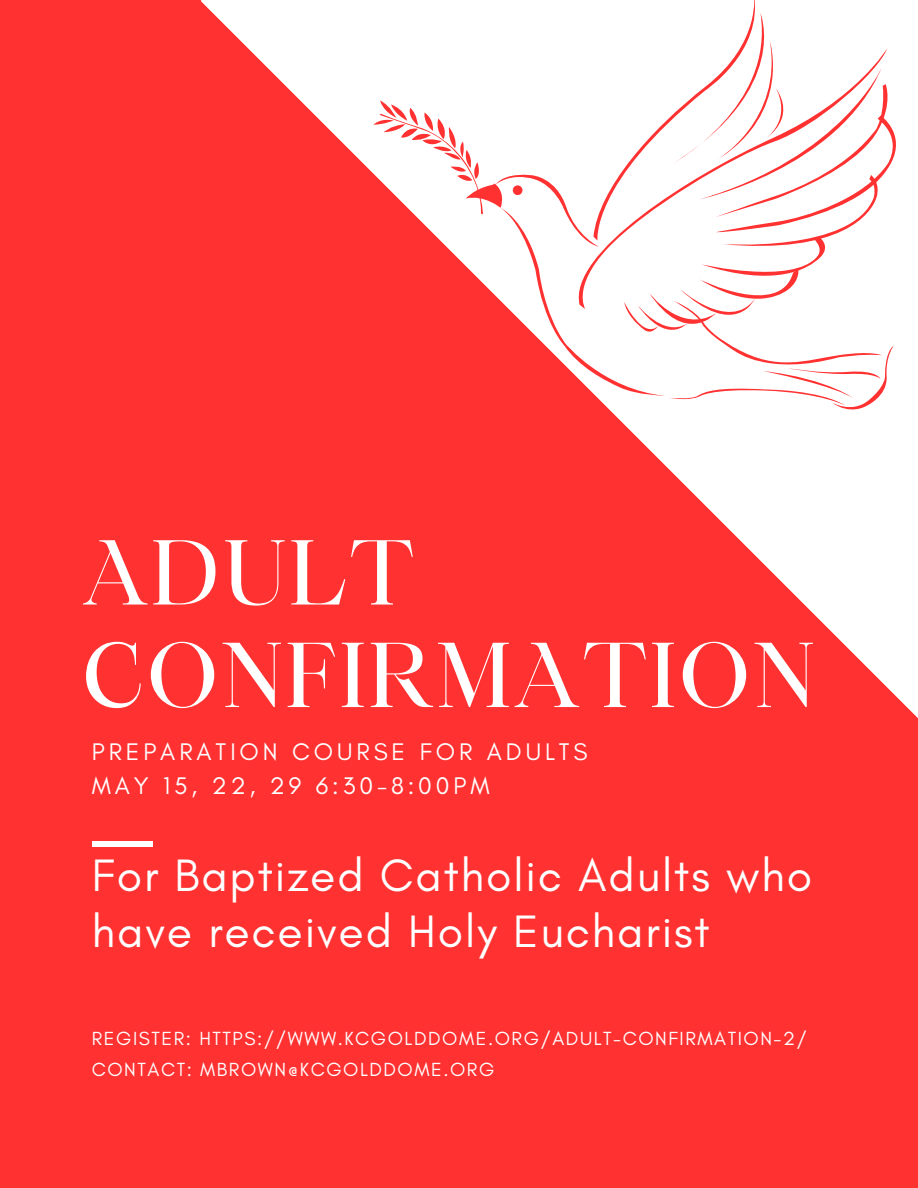
<style>
.page{position:relative;width:918px;height:1188px;background:#ff3131}
.page>*{position:absolute;margin:0;border:0;box-sizing:border-box;transform-origin:0 0}
.t1{font:88.2px "Maharlika";letter-spacing:.02em;color:#fff}
.t2{font:46.2px/55.2px "Glacial Indifference";letter-spacing:.04em;color:#fff}
.t3{font:24.45px/34.3px "Glacial Indifference";letter-spacing:.16em;color:#fff}
.t4{font:19.35px "Glacial Indifference";letter-spacing:.08em;color:#fff}
</style>
<div class="page">
<svg style="left:201px;top:0;width:717px;height:718px"></svg>
<div style="left:92px;top:841px;width:60px;height:5px;background:#fff"></div>
<svg style="left:373px;top:0;width:534px;height:414px"></svg>
<div style="left:513px;top:185px;width:9px;height:10px;background:#ff3131;border-radius:50%"></div>
<h2 class="t1" style="left:82px;top:537px;width:334px">ADULT</h2>
<h1 class="t1" style="left:82px;top:640px;width:735px">CONFIRMATION</h1>
<p class="t3" style="left:92px;top:734px;width:497px">PREPARATION COURSE FOR ADULTS<br>MAY 15, 22, 29 6:30-8:00PM</p>
<p class="t2" style="left:92px;top:848px;width:722px">For Baptized Catholic Adults who have received Holy Eucharist</p>
<h1 class="t4" style="left:92px;top:1027px;width:717px">REGISTER: HTTPS://WWW.KCGOLDDOME.ORG/ADULT-CONFIRMATION-2/</h1>
<h3 class="t4" style="left:92px;top:1057px;width:404px">CONTACT: MBROWN@KCGOLDDOME.ORG</h3>
</div>
